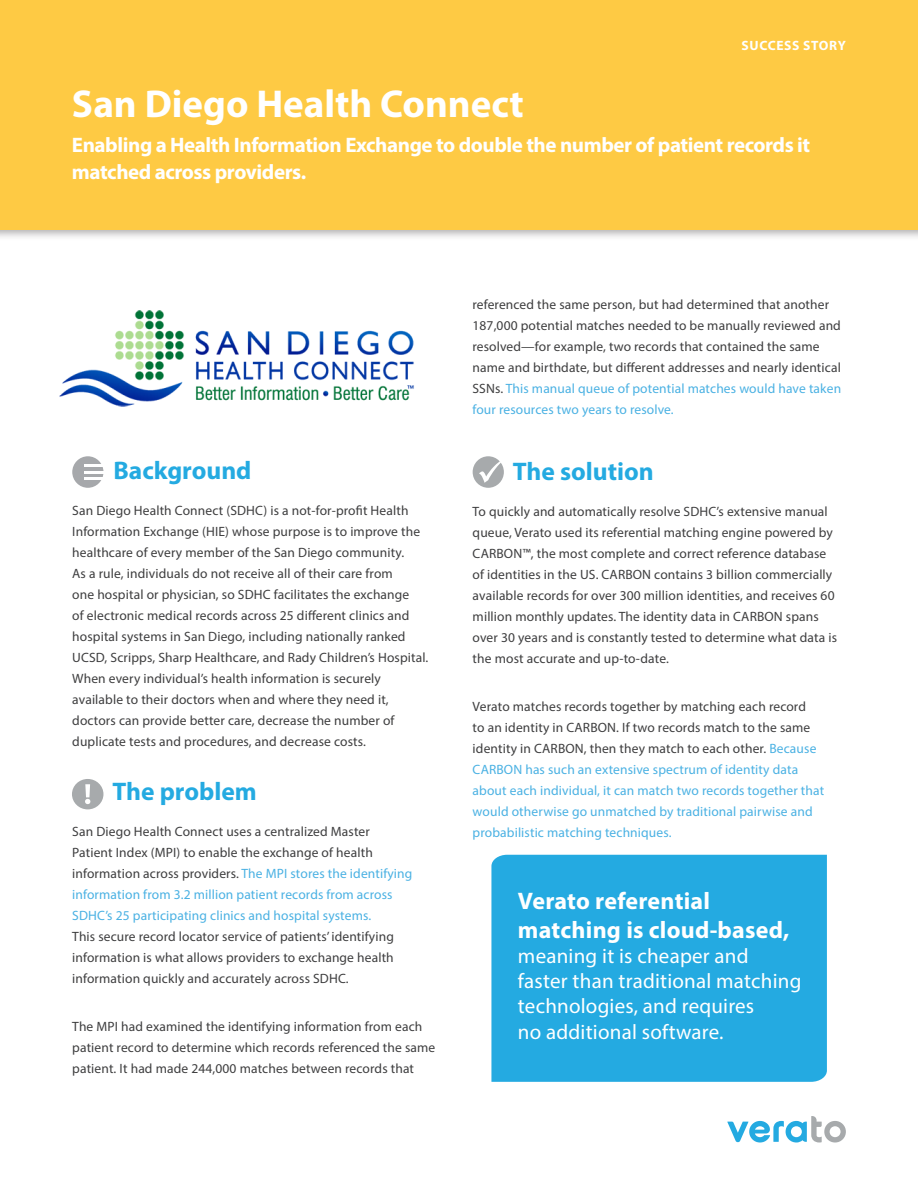
<style>
.page{position:relative;width:918px;height:1188px;background:#fff}
.page>*{position:absolute;margin:0;border:0;box-sizing:border-box;transform-origin:0 0}
.t1{font:700 39px "Myriad Pro";color:#fff}
.t2{font:700 25.5px "Myriad Pro";color:#24aae1}
.t3{font:700 24px/28.8px "Myriad Pro";letter-spacing:.01em;color:#fff}
.t4{font:21px/25.2px "Myriad Pro";letter-spacing:.01em;color:#fff}
.t5{font:700 21px/27px "Myriad Pro";letter-spacing:-.02em;color:#fff}
.t6{font:13.5px/21px "Myriad Pro";letter-spacing:.01em;color:#3e3e3f}
.t7{font:13.5px/21px "Myriad Pro";letter-spacing:.01em;color:#4ab1e3}
.t8{font:700 13.5px "Myriad Pro";letter-spacing:.05em;color:#fff}
.s1{color:#3e3e3f}
.s2{color:#4ab1e3}
</style>
<div class="page">
<img style="left:59px;top:310px;width:355px;height:97px">
<div style="left:0;top:0;width:918px;height:241px;background:#231f20;opacity:.36"></div>
<div style="left:0;top:0;width:918px;height:230px;background:#feca44"></div>
<svg style="left:727px;top:1116px;width:119px;height:26px"></svg>
<div style="left:473px;top:456px;width:31px;height:32px;background:#a7aaac;border-radius:50%"></div>
<svg style="left:479px;top:459px;width:25px;height:24px"></svg>
<div style="left:72px;top:456px;width:31px;height:32px;background:#a6a8ab;border-radius:50%"></div>
<hr style="left:84px;top:464px;width:19px;height:3px;background:#fff">
<hr style="left:84px;top:471px;width:19px;height:3px;background:#fff">
<hr style="left:84px;top:477px;width:19px;height:3px;background:#fff">
<div style="left:491px;top:855px;width:336px;height:227px;background:#24aae1"></div>
<div style="left:72px;top:779px;width:31px;height:30px;background:#a7aaac;border-radius:50%"></div>
<svg style="left:85px;top:784px;width:5px;height:20px"></svg>
<p class="t8" style="left:741px;top:37px;width:106px">SUCCESS STORY</p>
<h1 class="t1" style="left:72px;top:79px;width:453px">San Diego Health Connect</h1>
<h3 class="t5" style="left:72px;top:131px;width:740px">Enabling a Health Information Exchange to double the number of patient records it matched across providers.</h3>
<h2 class="t2" style="left:113px;top:454px;width:140px">Background</h2>
<p class="t6" style="left:72px;top:500px;width:358px">San Diego Health Connect (SDHC) is a not-for-profit Health Information Exchange (HIE) whose purpose is to improve the healthcare of every member of the San Diego community.<br>As a rule, individuals do not receive all of their care from<br>one hospital or physician, so SDHC facilitates the exchange<br>of electronic medical records across 25 different clinics and hospital systems in San Diego, including nationally ranked UCSD, Scripps, Sharp Healthcare, and Rady Children’s Hospital.<br>When every individual’s health information is securely available to their doctors when and where they need it, doctors can provide better care, decrease the number of duplicate tests and procedures, and decrease costs.</p>
<h2 class="t2" style="left:112px;top:775px;width:146px">The problem</h2>
<p class="t7" style="left:72px;top:821px;width:342px"><span class="s1">San Diego Health Connect uses a centralized Master Patient Index (MPI) to enable the exchange of health information across providers.</span> The MPI stores the identifying information from 3.2 million patient records from across SDHC’s 25 participating clinics and hospital systems.</p>
<p class="t6" style="left:72px;top:926px;width:323px;text-align:justify">This secure record locator service of patients’ identifying information is what allows providers to exchange health information quickly and accurately across SDHC.</p>
<p class="t6" style="left:72px;top:1016px;width:365px">The MPI had examined the identifying information from each patient record to determine which records referenced the same patient. It had made 244,000 matches between records that</p>
<p class="t6" style="left:472px;top:294px;width:370px">referenced the same person, but had determined that another 187,000 potential matches needed to be manually reviewed and resolved—for example, two records that contained the same name and birthdate, but different addresses and nearly identical SSNs. <span class="s2">This manual queue of potential matches would have taken four resources two years to resolve.</span></p>
<h2 class="t2" style="left:513px;top:454px;width:142px">The solution</h2>
<p class="t6" style="left:473px;top:500px;width:366px">To quickly and automatically resolve SDHC’s extensive manual queue, Verato used its referential matching engine powered by CARBON™, the most complete and correct reference database of identities in the US. CARBON contains 3 billion commercially available records for over 300 million identities, and receives 60 million monthly updates. The identity data in CARBON spans over 30 years and is constantly tested to determine what data is the most accurate and up-to-date.</p>
<p class="t7" style="left:473px;top:695px;width:353px"><span class="s1">Verato matches records together by matching each record<br>to an identity in CARBON. If two records match to the same identity in CARBON, then they match to each other.</span> Because CARBON has such an extensive spectrum of identity data about each individual, it can match two records together that would otherwise go unmatched by traditional pairwise and probabilistic matching techniques.</p>
<h3 class="t3" style="left:518px;top:886px;width:273px">Verato referential matching is cloud-based,</h3>
<h3 class="t4" style="left:518px;top:943px;width:285px">meaning it is cheaper and faster than traditional matching technologies, and requires<br>no additional software.</h3>
</div>
